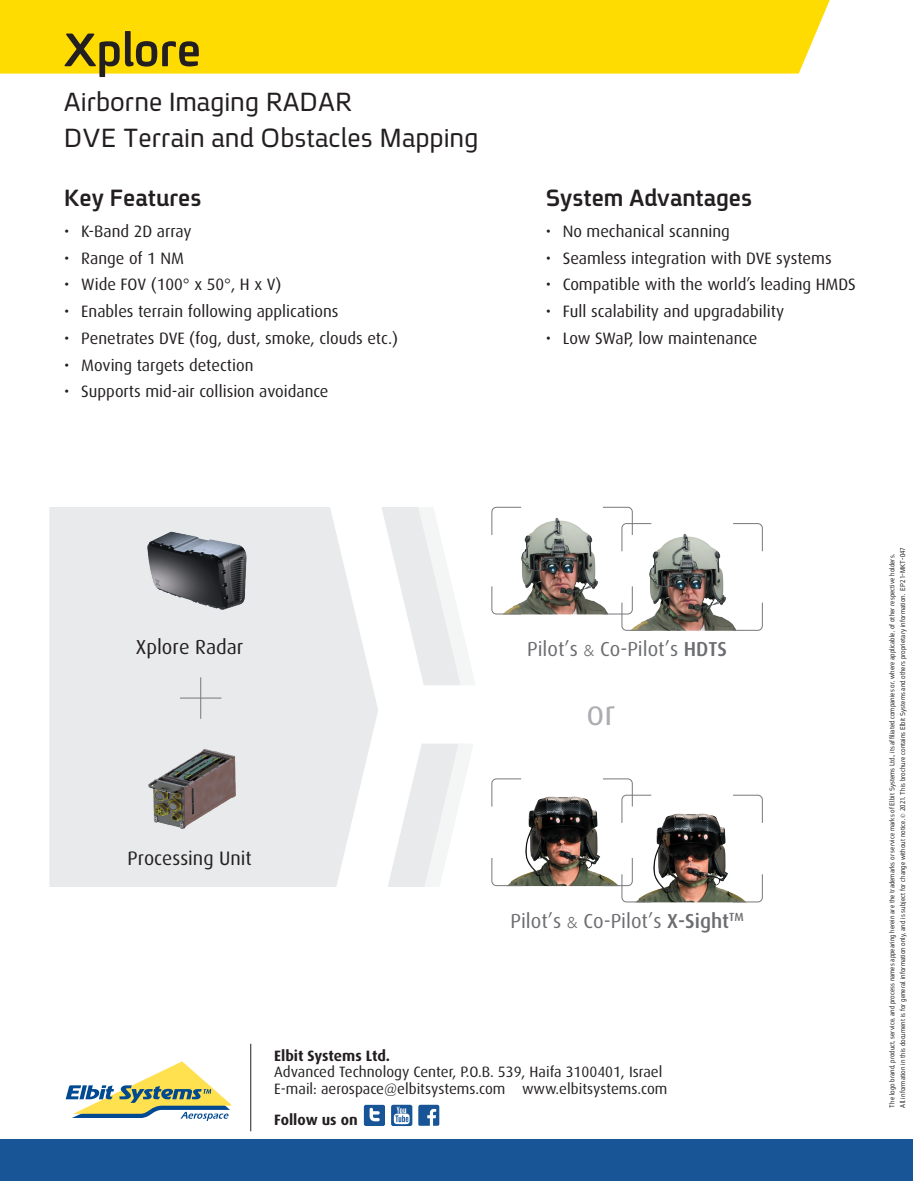
<style>
.page{position:relative;width:913px;height:1181px;background:#fff}
.page>*{position:absolute;margin:0;border:0;box-sizing:border-box;transform-origin:0 0}
.t1{font:700 51px "Fb Spoiler Eng";color:#231f20}
.t2{font:34.2px "Dax";color:#acadb1}
.t3{font:28.5px/36px "Fb Spoiler Eng";color:#231f20}
.t4{font:700 25.5px "Fb Spoiler Eng";color:#231f20}
.t5{font:20.25px "Dax";color:#6c6d70}
.t6{font:20.25px "Dax";color:#231f20}
.t7{font:19.5px "Dax";color:#231f20}
.t8{font:16.5px "Dax";color:#231f20}
.t9{font:300 15.6px "Avenir";color:#6c6d70}
.t10{font:15px/16.5px "Dax";color:#231f20}
.t11{font:700 15px "Dax";color:#231f20}
.t12{font:7.5px/10.5px "Fb Spoiler Eng";letter-spacing:.01em;color:#231f20;scale:.9 1}
.s1{font-weight:500}
</style>
<div class="page">
<svg style="left:381px;top:507px;width:42px;height:380px"></svg>
<svg style="left:49px;top:507px;width:329px;height:380px;background:#eaebec"></svg>
<svg style="left:423px;top:507px;width:337px;height:396px"></svg>
<img style="left:629px;top:523px;width:128px;height:107px">
<img style="left:499px;top:507px;width:130px;height:107px">
<svg style="left:491px;top:585px;width:31px;height:30px"></svg>
<svg style="left:491px;top:506px;width:31px;height:30px"></svg>
<svg style="left:602px;top:585px;width:50px;height:46px"></svg>
<svg style="left:732px;top:522px;width:31px;height:30px"></svg>
<svg style="left:732px;top:602px;width:31px;height:29px"></svg>
<svg style="left:602px;top:506px;width:50px;height:46px"></svg>
<img style="left:629px;top:795px;width:128px;height:107px">
<img style="left:499px;top:778px;width:130px;height:108px">
<svg style="left:491px;top:857px;width:31px;height:29px"></svg>
<svg style="left:491px;top:778px;width:31px;height:29px"></svg>
<svg style="left:602px;top:857px;width:50px;height:45px"></svg>
<svg style="left:732px;top:794px;width:31px;height:29px"></svg>
<svg style="left:732px;top:873px;width:31px;height:29px"></svg>
<svg style="left:602px;top:778px;width:50px;height:45px"></svg>
<img style="left:138px;top:742px;width:121px;height:91px">
<hr style="left:180px;top:697px;width:41px;height:1px;background:#76787b">
<hr style="left:200px;top:677px;width:1px;height:42px;background:#76787b">
<img style="left:119px;top:509px;width:141px;height:123px">
<div style="left:44px;top:887px;width:415px;height:58px;background:#fff"></div>
<div style="left:0;top:0;width:830px;height:74px;background:#ffdc01"></div>
<hr style="left:250px;top:1043px;width:1px;height:88px;background:#231f20">
<svg style="left:66px;top:1061px;width:165px;height:59px"></svg>
<div style="left:0;top:1139px;width:912px;height:41px;background:#185597"></div>
<svg style="left:418px;top:1104px;width:21px;height:22px"></svg>
<svg style="left:391px;top:1104px;width:21px;height:22px"></svg>
<svg style="left:364px;top:1104px;width:21px;height:22px"></svg>
<h1 class="t1" style="left:64px;top:24px;width:139px">Xplore</h1>
<h3 class="t3" style="left:64px;top:84px;width:416px">Airborne Imaging RADAR<br>DVE Terrain and Obstacles Mapping</h3>
<h3 class="t4" style="left:64px;top:185px;width:139px">Key Features</h3>
<h3 class="t8" style="left:81px;top:222px;width:112px">-K Band D2 array</h3>
<h3 class="t8" style="left:64px;top:222px;width:7px">•</h3>
<h3 class="t8" style="left:64px;top:249px;width:7px">•</h3>
<h3 class="t8" style="left:81px;top:249px;width:104px">Range of 1 NM</h3>
<h3 class="t8" style="left:64px;top:275px;width:7px">•</h3>
<h3 class="t8" style="left:81px;top:275px;width:202px">Wide FOV (100° x 50°, (VxH</h3>
<h3 class="t8" style="left:64px;top:302px;width:7px">•</h3>
<h3 class="t8" style="left:81px;top:302px;width:259px">Enables terrain following applications</h3>
<h3 class="t8" style="left:64px;top:329px;width:7px">•</h3>
<h3 class="t8" style="left:81px;top:329px;width:318px">Penetrates DVE (fog, dust, smoke, clouds etc (.</h3>
<h3 class="t8" style="left:64px;top:356px;width:7px">•</h3>
<h3 class="t8" style="left:81px;top:356px;width:174px">Moving targets detection</h3>
<h3 class="t8" style="left:64px;top:382px;width:7px">•</h3>
<h3 class="t8" style="left:81px;top:382px;width:249px">Supports mid-air collision avoidance</h3>
<h3 class="t4" style="left:545px;top:185px;width:208px">System Advantages</h3>
<h3 class="t8" style="left:562px;top:222px;width:169px">No mechanical scanning</h3>
<h3 class="t8" style="left:545px;top:222px;width:7px">•</h3>
<h3 class="t8" style="left:545px;top:249px;width:7px">•</h3>
<h3 class="t8" style="left:562px;top:249px;width:270px">Seamless integration with DVE systems</h3>
<h3 class="t8" style="left:545px;top:275px;width:7px">•</h3>
<h3 class="t8" style="left:562px;top:275px;width:295px">Compatible with the world s’ leading HMDS</h3>
<h3 class="t8" style="left:545px;top:302px;width:7px">•</h3>
<h3 class="t8" style="left:562px;top:302px;width:223px">Full scalability and upgradability</h3>
<h3 class="t8" style="left:545px;top:329px;width:7px">•</h3>
<h3 class="t8" style="left:629px;top:329px;width:129px">, low maintenance</h3>
<h3 class="t8" style="left:562px;top:329px;width:71px">Low SWaP</h3>
<h3 class="t6" style="left:136px;top:635px;width:109px">Xplore Radar</h3>
<h3 class="t5" style="left:527px;top:638px;width:52px">Pilot s’</h3>
<h3 class="t5" style="left:600px;top:638px;width:128px">Co-Pilot s’ <span class="s1">HDTS</span></h3>
<h3 class="t9" style="left:583px;top:642px;width:12px">&amp;</h3>
<h2 class="t2" style="left:586px;top:693px;width:30px">or</h2>
<h3 class="t7" style="left:128px;top:847px;width:126px">Processing Unit</h3>
<h3 class="t5" style="left:510px;top:909px;width:52px">Pilot s’</h3>
<h3 class="t5" style="left:583px;top:909px;width:162px">Co-Pilot <span class="s1">-X</span>s’ <span class="s1">Sight</span><sup>TM</sup></h3>
<h3 class="t9" style="left:567px;top:913px;width:12px">&amp;</h3>
<h3 class="t11" style="left:274px;top:1047px;width:117px">Elbit Systems Ltd.</h3>
<h3 class="t10" style="left:522px;top:1064px;width:147px;text-indent:-248px">Advanced Technology Center .B.O. P, 539, Haifa 3100401, Israel www.elbitsystems.com</h3>
<h3 class="t10" style="left:274px;top:1080px;width:233px">-E mail: aerospace@elbitsystems.com</h3>
<h3 class="t11" style="left:274px;top:1111px;width:85px">Follow us on</h3>
<p class="t12" style="left:886px;top:590px;width:50px;text-indent:-517px;rotate:-90deg">The logo brand, product, service, and process names appearing herein are the trademarks or service marks of Elbit Systems Ltd., its affiliated companies or, where applicable, of other respective holders.<br>EP21-MKT-047</p>
<p class="t12" style="left:897px;top:1107px;width:572px;rotate:-90deg">All information in this document is for general information only, and is subject for change without notice. © 2021. This brochure contains Elbit Systems and others proprietary information.</p>
</div>
